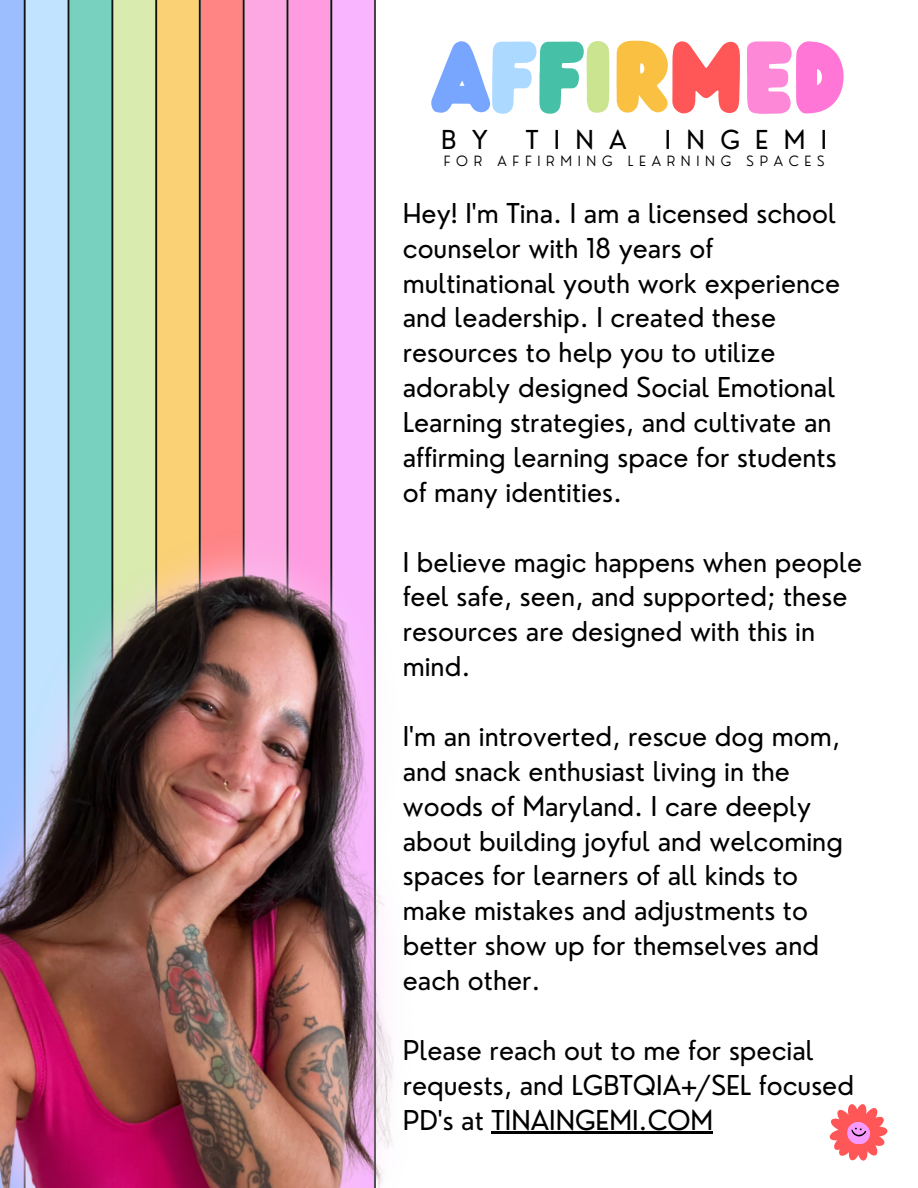
<style>
.page{position:relative;width:918px;height:1188px;background:#fff}
.page>*{position:absolute;margin:0;border:0;box-sizing:border-box;transform-origin:0 0}
.t1{font:87.45px "Wedges";color:#78a6ff}
.t2{font:26.7px/34.8px "Nourd";color:#000}
.t3{font:25.5px "Nourd";letter-spacing:.605em;color:#000}
.t4{font:300 13.8px "Nourd";letter-spacing:.415em;color:#000}
.s1{color:#abd9ff}
.s2{color:#47c0a8}
.s3{color:#cbe490}
.s4{color:#f9c041}
.s5{color:#ff5757}
.s6{color:#fd88d8}
.s7{color:#ff76d6}
</style>
<div class="page">
<hr style="left:492px;top:1132px;width:221px;height:2px;background:#000">
<svg style="left:0;top:0;width:25px;height:457px;background:#95b5f2"></svg>
<div style="left:25px;top:0;width:43px;height:457px;background:#c1e3ff"></div>
<div style="left:68px;top:0;width:44px;height:457px;background:#78d1bf"></div>
<div style="left:112px;top:0;width:44px;height:457px;background:#d9ebae"></div>
<svg style="left:156px;top:0;width:44px;height:457px;background:#edc76f"></svg>
<div style="left:200px;top:0;width:44px;height:457px;background:#ff8484"></div>
<div style="left:244px;top:0;width:43px;height:457px;background:#fda8e2"></div>
<div style="left:287px;top:0;width:44px;height:457px;background:#ff9be1"></div>
<div style="left:331px;top:0;width:44px;height:457px;background:#f9b5ff"></div>
<img style="left:0;top:457px;width:564px;height:731px">
<svg style="left:829px;top:1104px;width:59px;height:57px"></svg>
<p class="t1" style="left:434px;top:13px;width:413px">A<span class="s1">F</span><span class="s2">F</span><span class="s3">I</span><span class="s4">R</span><span class="s5">M</span><span class="s6">E</span><span class="s7">D</span></p>
<p class="t3" style="left:441px;top:123px;width:48px">B Y</p>
<p class="t3" style="left:526px;top:123px;width:103px">TINA</p>
<p class="t3" style="left:665px;top:123px;width:164px">INGEMI</p>
<p class="t4" style="left:444px;top:152px;width:382px">FOR AFFIRMING LEARNING SPACES</p>
<p class="t2" style="left:403px;top:195px;width:439px">Hey! I'm Tina. I am a licensed school counselor with 18 years of multinational youth work experience and leadership. I created these resources to help you to utilize adorably designed Social Emotional Learning strategies, and cultivate an affirming learning space for students of many identities.</p>
<p class="t2" style="left:403px;top:544px;width:461px">I believe magic happens when people feel safe, seen, and supported; these resources are designed with this in mind.</p>
<p class="t2" style="left:403px;top:719px;width:442px">I'm an introverted, rescue dog mom, and snack enthusiast living in the woods of Maryland. I care deeply about building joyful and welcoming spaces for learners of all kinds to make mistakes and adjustments to better show up for themselves and each other.</p>
<p class="t2" style="left:403px;top:1032px;width:453px">Please reach out to me for special requests, and LGBTQIA+/SEL focused<br>PD's at TINAINGEMI.COM</p>
</div>
